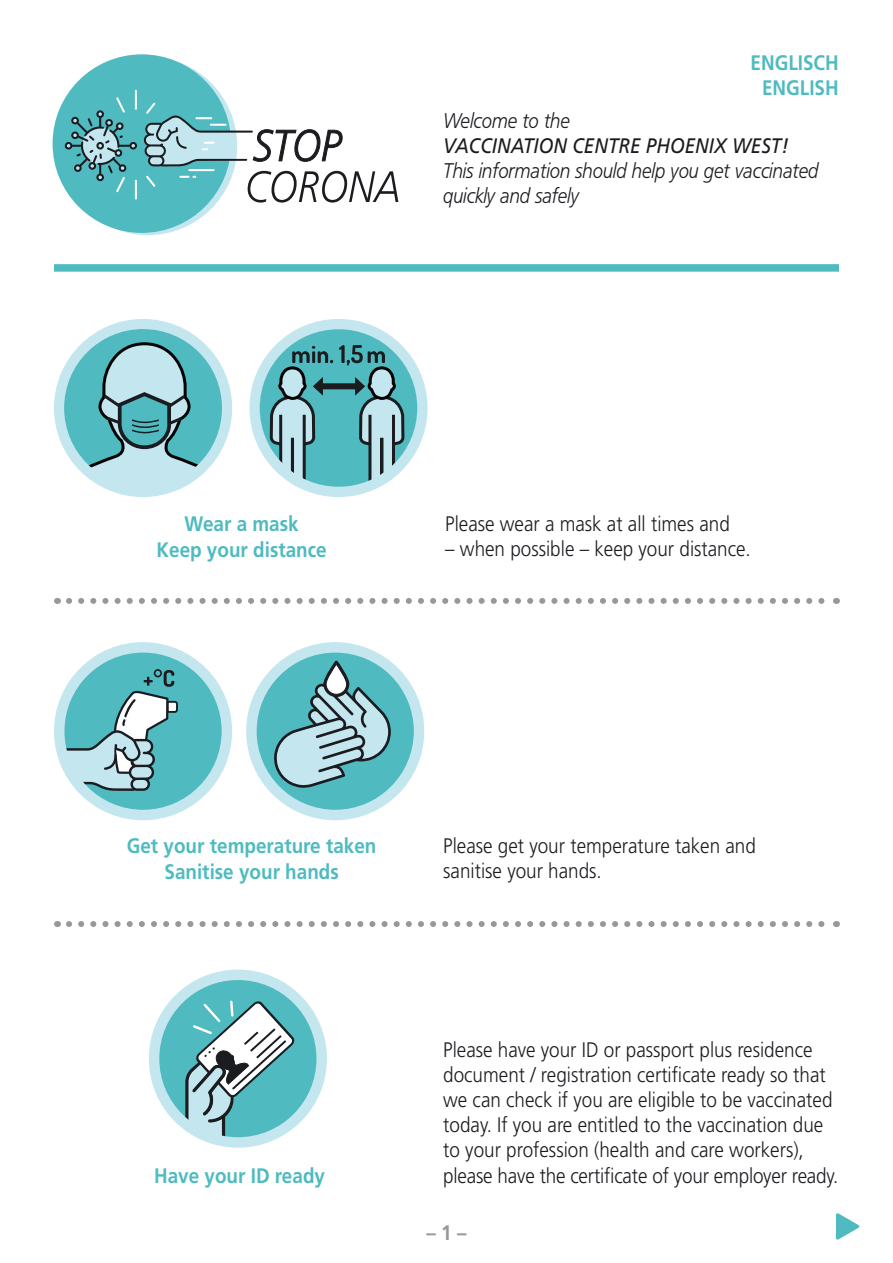
<style>
.page{position:relative;width:893px;height:1263px;background:#fff}
.page>*{position:absolute;margin:0;border:0;box-sizing:border-box;transform-origin:0 0}
.t1{font:300 21px/25.2px "Frutiger LT";color:#1b1c20;scale:.9 1}
.t2{font:700 21px/25.2px "Frutiger LT";color:#4fbbc0;text-align:center;scale:.9 1}
.t3{font:italic 300 21px/25.2px "Frutiger BQ";color:#1b1c20;scale:.9 1}
.t4{font:italic 21px "Frutiger LT Com";color:#1b1c20;scale:.9 1}
.t5{font:700 21px "Frutiger LT";color:#98989c;scale:.9 1}
</style>
<div class="page">
<div style="left:53px;top:54px;width:178px;height:179px;background:#4fbbc0;border-radius:50%"></div>
<hr style="left:135px;top:90px;width:2px;height:20px;background:#fff">
<hr style="left:135px;top:180px;width:2px;height:20px;background:#fff">
<svg style="left:65px;top:97px;width:72px;height:95px"></svg>
<svg style="left:144px;top:103px;width:254px;height:100px"></svg>
<div style="left:54px;top:264px;width:785px;height:8px;background:#4fbbc0"></div>
<svg style="left:69px;top:598px;width:756px;height:6px"></svg>
<svg style="left:69px;top:921px;width:756px;height:6px"></svg>
<svg style="left:59px;top:324px;width:168px;height:168px"></svg>
<svg style="left:59px;top:341px;width:168px;height:151px;background:#8ac4ca"></svg>
<div style="left:54px;top:319px;width:178px;height:178px;border:10px solid #c4e6ef;border-radius:50%"></div>
<svg style="left:255px;top:324px;width:167px;height:168px"></svg>
<div style="left:249px;top:319px;width:179px;height:178px;border:10px solid #c4e6ef;border-radius:50%"></div>
<svg style="left:268px;top:324px;width:138px;height:168px;background:#7bb8be"></svg>
<svg style="left:247px;top:645px;width:172px;height:172px;background:#72c7ce"></svg>
<div style="left:246px;top:642px;width:178px;height:178px;border:10px solid #c4e6ef;border-radius:50%"></div>
<svg style="left:274px;top:661px;width:118px;height:130px;background:#7ab8be"></svg>
<svg style="left:59px;top:647px;width:168px;height:168px;background:#62c2c7"></svg>
<div style="left:54px;top:642px;width:178px;height:178px;border:10px solid #c4e6ef;border-radius:50%"></div>
<svg style="left:59px;top:669px;width:120px;height:122px;background:#85c1c6"></svg>
<svg style="left:154px;top:975px;width:168px;height:167px;background:#67c4c9"></svg>
<svg style="left:185px;top:1000px;width:110px;height:137px"></svg>
<div style="left:149px;top:969px;width:178px;height:179px;border:10px solid #c4e6ef;border-radius:50%"></div>
<svg style="left:836px;top:1213px;width:24px;height:27px"></svg>
<p class="t2" style="left:751px;top:50px;width:100px">ENGLISCH<br>ENGLISH</p>
<p class="t3" style="left:443px;top:108px;width:142px">Welcome to the</p>
<p class="t4" style="left:443px;top:133px;width:385px">VACCINATION CENTRE PHOENIX WEST!</p>
<p class="t3" style="left:443px;top:158px;width:418px">This information should help you get vaccinated quickly and safely</p>
<p class="t2" style="left:157px;top:512px;width:191px">Wear a mask<br>Keep your distance</p>
<p class="t1" style="left:445px;top:511px;width:318px">Please wear a mask at all times and</p>
<p class="t1" style="left:445px;top:536px;width:341px">– when possible – keep your distance.</p>
<p class="t2" style="left:127px;top:834px;width:279px">Get your temperature taken<br>Sanitise your hands</p>
<p class="t1" style="left:443px;top:833px;width:349px">Please get your temperature taken and sanitise your hands.</p>
<p class="t1" style="left:443px;top:1037px;width:434px">Please have your ID or passport plus residence document / registration certificate ready so that we can check if you are eligible to be vaccinated today. If you are entitled to the vaccination due to your profession (health and care workers),</p>
<p class="t2" style="left:154px;top:1163px;width:191px">Have your ID ready</p>
<p class="t1" style="left:443px;top:1163px;width:440px">please have the certificate of your employer ready.</p>
<p class="t5" style="left:426px;top:1220px;width:46px">– 1 –</p>
</div>
